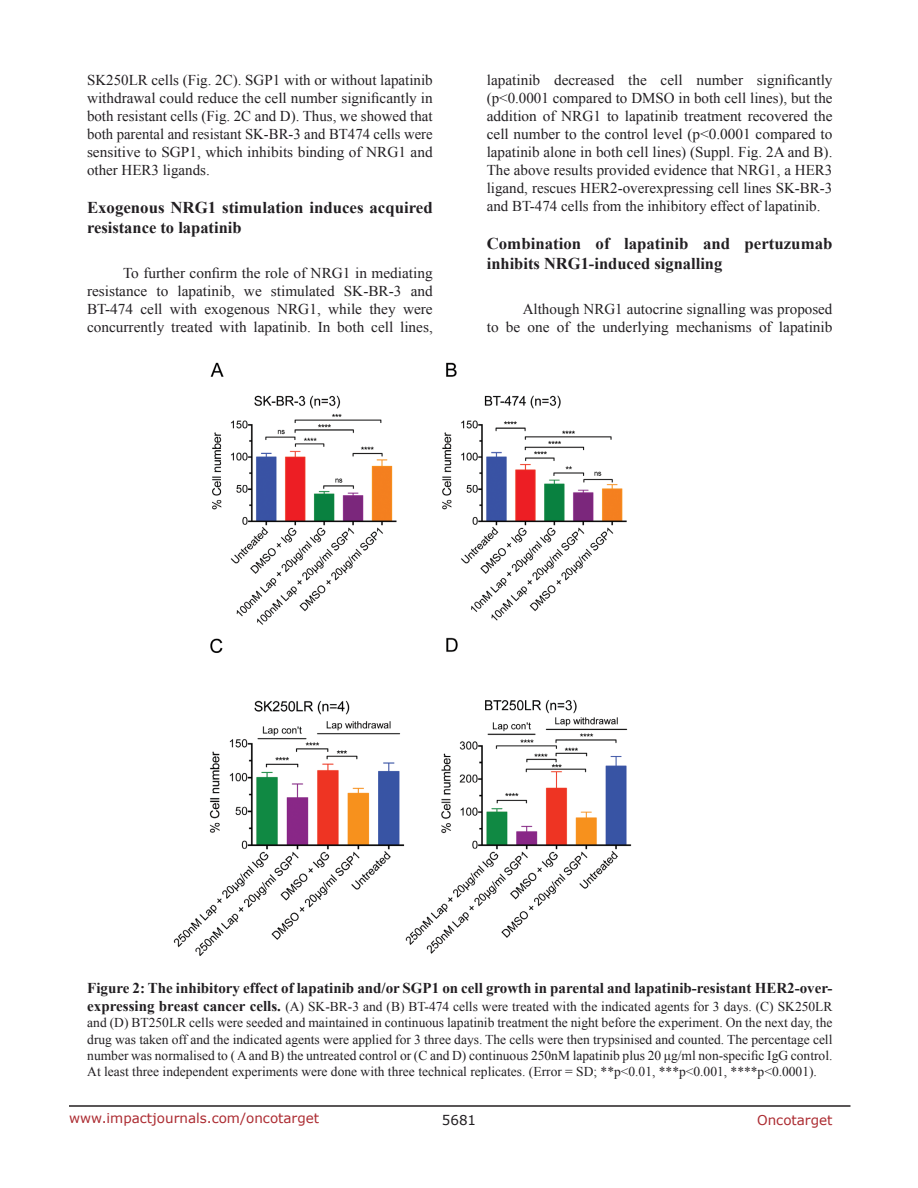
<style>
.page{position:relative;width:918px;height:1188px;background:#fff}
.page>*{position:absolute;margin:0;border:0;box-sizing:border-box;transform-origin:0 0}
.SubHeading{font:700 16.5px/19.8px "Times New Roman";color:#221f22}
.BodyText{font:15px/18px "Times New Roman";color:#221f22;text-align:justify}
.FigureText{font:700 15px "Times New Roman";color:#221f22}
.FigureText-2{font:13.5px/16.2px "Times New Roman";color:#221f22;text-align:justify}
.t1{font:13.5px "Verdana";color:#ac2b31}
.t2{font:13.5px "Verdana";color:#221f22}
.s1{font-weight:700;font-size:15px}
</style>
<div class="page">
<hr style="left:69px;top:1105px;width:781px;height:2px;background:#231f20">
<img style="left:173px;top:362px;width:459px;height:594px">
<p class="BodyText" style="left:87px;top:71px;width:347px">SK250LR cells (Fig. 2C). SGP1 with or without lapatinib withdrawal could reduce the cell number significantly in both resistant cells (Fig. 2C and D). Thus, we showed that both parental and resistant SK-BR-3 and BT474 cells were sensitive to SGP1, which inhibits binding of NRG1 and other HER3 ligands.</p>
<p class="SubHeading" style="left:87px;top:197px;width:347px">Exogenous NRG1 stimulation induces acquired resistance to lapatinib</p>
<p class="BodyText" style="left:87px;top:264px;width:347px;text-indent:36px">To further confirm the role of NRG1 in mediating resistance to lapatinib, we stimulated SK-BR-3 and BT-474 cell with exogenous NRG1, while they were concurrently treated with lapatinib. In both cell lines,</p>
<p class="BodyText" style="left:487px;top:71px;width:347px">lapatinib decreased the cell number significantly (p&lt;0.0001 compared to DMSO in both cell lines), but the addition of NRG1 to lapatinib treatment recovered the cell number to the control level (p&lt;0.0001 compared to lapatinib alone in both cell lines) (Suppl. Fig. 2A and B).<br>The above results provided evidence that NRG1, a HER3 ligand, rescues HER2-overexpressing cell lines SK-BR-3 and BT-474 cells from the inhibitory effect of lapatinib.</p>
<p class="SubHeading" style="left:487px;top:233px;width:347px">Combination of lapatinib and pertuzumab inhibits NRG1-induced signalling</p>
<p class="BodyText" style="left:487px;top:300px;width:347px;text-align:right">Although NRG1 autocrine signalling was proposed<br>to be one of the underlying mechanisms of lapatinib</p>
<p class="FigureText" style="left:87px;top:978px;width:747px">Figure 2: The inhibitory effect of lapatinib and/or SGP1 on cell growth in parental and lapatinib-resistant HER2-over-</p>
<p class="FigureText-2" style="left:87px;top:998px;width:747px"><span class="s1">expressing breast cancer cells.</span> (A) SK-BR-3 and (B) BT-474 cells were treated with the indicated agents for 3 days. (C) SK250LR and (D) BT250LR cells were seeded and maintained in continuous lapatinib treatment the night before the experiment. On the next day, the drug was taken off and the indicated agents were applied for 3 three days. The cells were then trypsinised and counted. The percentage cell number was normalised to ( A and B) the untreated control or (C and D) continuous 250nM lapatinib plus 20 μg/ml non-specific IgG control.<br>At least three independent experiments were done with three technical replicates. (Error = SD; **p&lt;0.01, ***p&lt;0.001, ****p&lt;0.0001).</p>
<p class="t1" style="left:69px;top:1109px;width:252px">www.impactjournals.com/oncotarget</p>
<p class="t2" style="left:442px;top:1111px;width:36px">5681</p>
<p class="t1" style="left:757px;top:1111px;width:77px">Oncotarget</p>
</div>
